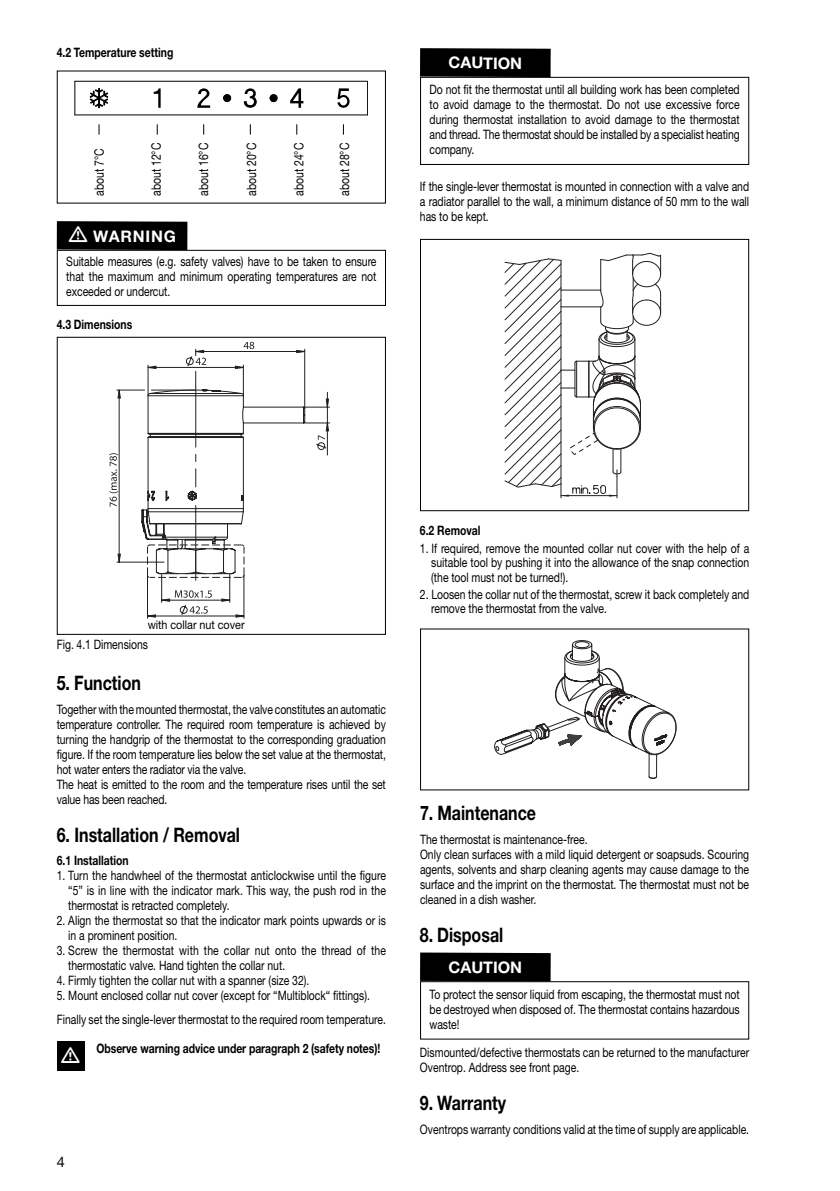
<style>
.page{position:relative;width:840px;height:1191px;background:#fff}
.page>*{position:absolute;margin:0;border:0;box-sizing:border-box;transform-origin:0 0}
.t1{font:700 20px "Helvetica Neue";color:#000;scale:.8 1}
.t2{font:700 16px "Helvetica Neue";letter-spacing:-.005em;color:#fff}
.t3{font:700 16px "Helvetica Neue";letter-spacing:.045em;color:#fff}
.t4{font:14.4px "Helvetica Neue";color:#000}
.t5{font:13px/15px "Helvetica Neue";color:#000;scale:.8 1}
.t6{font:700 13px "Helvetica Neue";color:#000;scale:.8 1}
.t7{font:12px "Helvetica Neue";color:#000;scale:.9 1}
</style>
<div class="page">
<div style="left:57px;top:221px;width:130px;height:29px;background:#000"></div>
<div style="left:57px;top:250px;width:329px;height:56px;border:1px solid #000"></div>
<svg style="left:109px;top:342px;width:220px;height:276px"></svg>
<div style="left:57px;top:337px;width:329px;height:298px;border:1px solid #000"></div>
<div style="left:57px;top:1041px;width:27px;height:30px;background:#000"></div>
<div style="left:420px;top:48px;width:130px;height:29px;background:#000"></div>
<div style="left:420px;top:77px;width:328px;height:88px;border:1px solid #000"></div>
<div style="left:420px;top:952px;width:130px;height:29px;background:#000"></div>
<div style="left:420px;top:981px;width:328px;height:58px;border:1px solid #000"></div>
<svg style="left:74px;top:81px;width:294px;height:35px"></svg>
<svg style="left:494px;top:640px;width:182px;height:139px"></svg>
<svg style="left:504px;top:253px;width:156px;height:245px"></svg>
<div style="left:420px;top:239px;width:328px;height:272px;border:1px solid #000"></div>
<p class="t6" style="left:57px;top:48px;width:147px">4.2 Temperature setting</p>
<p class="t5" style="left:93px;top:196px;width:60px;rotate:-90deg">about 7°C</p>
<p class="t5" style="left:150px;top:196px;width:67px;rotate:-90deg">about 12°C</p>
<p class="t5" style="left:197px;top:196px;width:67px;rotate:-90deg">about 16°C</p>
<p class="t5" style="left:245px;top:196px;width:67px;rotate:-90deg">about 20°C</p>
<p class="t5" style="left:292px;top:196px;width:67px;rotate:-90deg">about 24°C</p>
<p class="t5" style="left:338px;top:196px;width:67px;rotate:-90deg">about 28°C</p>
<p class="t3" style="left:93px;top:231px;width:84px">WARNING</p>
<p class="t5" style="left:66px;top:255px;width:389px;text-align:justify">Suitable measures (e.g. safety valves) have to be taken to ensure that the maximum and minimum operating temperatures are not exceeded or undercut.</p>
<p class="t6" style="left:57px;top:319px;width:96px">4.3 Dimensions</p>
<p class="t2" style="left:448px;top:57px;width:75px">CAUTION</p>
<p class="t5" style="left:429px;top:83px;width:389px;text-align:justify">Do not fit the thermostat until all building work has been completed to avoid damage to the thermostat. Do not use excessive force during thermostat installation to avoid damage to the thermostat and thread. The thermostat should be installed by a specialist heating company.</p>
<p class="t5" style="left:420px;top:180px;width:413px;text-align:justify">If the single-lever thermostat is mounted in connection with a valve and a radiator parallel to the wall, a minimum distance of 50 mm to the wall has to be kept.</p>
<p class="t7" style="left:148px;top:620px;width:109px">with collar nut cover</p>
<p class="t5" style="left:57px;top:638px;width:116px">Fig. 4.1 Dimensions</p>
<h1 class="t1" style="left:57px;top:676px;width:107px">5. Function</h1>
<p class="t5" style="left:57px;top:703px;width:413px">Together with the mounted thermostat, the valve constitutes an automatic temperature controller. The required room temperature is achieved by turning the handgrip of the thermostat to the corresponding graduation figure. If the room temperature lies below the set value at the thermostat, hot water enters the radiator via the valve.<br>The heat is emitted to the room and the temperature rises until the set value has been reached.</p>
<h1 class="t1" style="left:57px;top:827px;width:230px">6. Installation / Removal</h1>
<p class="t6" style="left:57px;top:856px;width:91px">6.1 Installation</p>
<p class="t5" style="left:68px;top:869px;width:398px;text-align:justify;text-indent:-11px">1. Turn the handwheel of the thermostat anticlockwise until the figure “5” is in line with the indicator mark. This way, the push rod in the thermostat is retracted completely.</p>
<p class="t5" style="left:68px;top:914px;width:398px;text-indent:-11px">2. Align the thermostat so that the indicator mark points upwards or is in a prominent position.</p>
<p class="t5" style="left:68px;top:944px;width:398px;text-indent:-12px">3. Screw the thermostat with the collar nut onto the thread of the thermostatic valve. Hand tighten the collar nut.</p>
<p class="t5" style="left:57px;top:974px;width:317px">4. Firmly tighten the collar nut with a spanner (size 32).</p>
<p class="t5" style="left:57px;top:985px;width:413px;line-height:23.6px">5. Mount enclosed collar nut cover (except for “Multiblock“ fittings).<br>Finally set the single-lever thermostat to the required room temperature.</p>
<p class="t6" style="left:96px;top:1044px;width:356px">Observe warning advice under paragraph 2 (safety notes)!</p>
<p class="t4" style="left:57px;top:1157px;width:10px">4</p>
<p class="t6" style="left:420px;top:526px;width:77px">6.2 Removal</p>
<p class="t5" style="left:431px;top:542px;width:399px;line-height:14.4px;text-align:justify;text-indent:-11px">1. If required, remove the mounted collar nut cover with the help of a suitable tool by pushing it into the allowance of the snap connection (the tool must not be turned!).</p>
<p class="t5" style="left:431px;top:588px;width:399px;line-height:14.4px;text-indent:-11px">2. Loosen the collar nut of the thermostat, screw it back completely and remove the thermostat from the valve.</p>
<h1 class="t1" style="left:420px;top:806px;width:146px">7. Maintenance</h1>
<p class="t5" style="left:420px;top:833px;width:413px">The thermostat is maintenance-free.<br>Only clean surfaces with a mild liquid detergent or soapsuds. Scouring agents, solvents and sharp cleaning agents may cause damage to the surface and the imprint on the thermostat. The thermostat must not be cleaned in a dish washer.</p>
<h1 class="t1" style="left:420px;top:928px;width:106px">8. Disposal</h1>
<p class="t2" style="left:448px;top:961px;width:75px">CAUTION</p>
<p class="t5" style="left:429px;top:988px;width:389px;text-align:justify">To protect the sensor liquid from escaping, the thermostat must not be destroyed when disposed of. The thermostat contains hazardous waste!</p>
<p class="t5" style="left:420px;top:1046px;width:413px">Dismounted/defective thermostats can be returned to the manufacturer<br>Oventrop. Address see front page.</p>
<h1 class="t1" style="left:420px;top:1096px;width:109px">9. Warranty</h1>
<p class="t5" style="left:420px;top:1122px;width:413px">Oventrops warranty conditions valid at the time of supply are applicable.</p>
</div>
